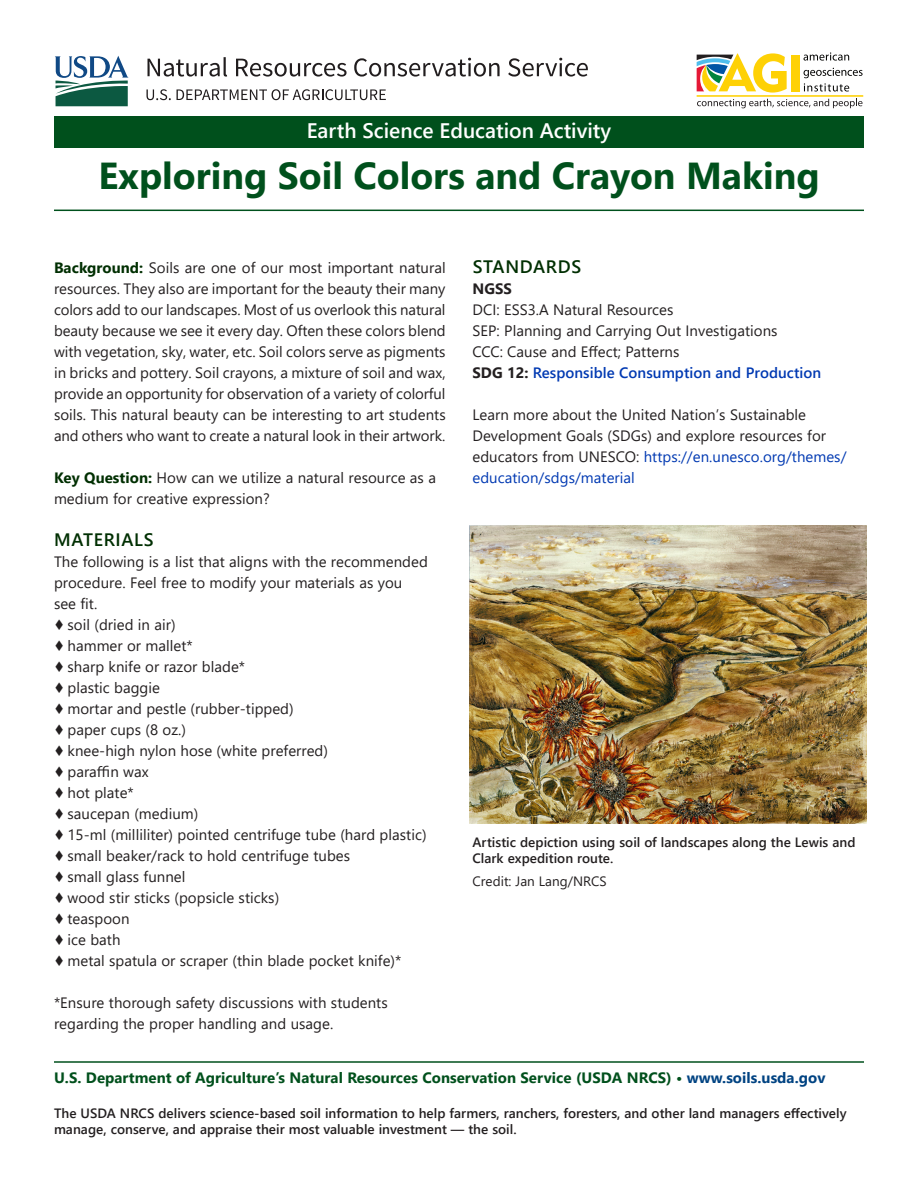
<style>
.page{position:relative;width:918px;height:1188px;background:#fff}
.page>*{position:absolute;margin:0;border:0;box-sizing:border-box;transform-origin:0 0}
.t1{font:700 37.5px "Segoe UI";color:#00501c}
.t2{font:600 21px "Segoe UI";color:#fff}
.t3{font:600 18px "Segoe UI";letter-spacing:.04em;color:#002f02}
.t4{font:15px/21px "Segoe UI";letter-spacing:.005em;color:#231f20}
.t5{font:700 15px "Segoe UI";letter-spacing:.005em;color:#00501c}
.t6{font:700 15px "Segoe UI";color:#231f20}
.t7{font:600 13.5px/16.5px "Segoe UI";letter-spacing:.005em;color:#231f20}
.t8{font:13.5px "Segoe UI";letter-spacing:.005em;color:#231f20}
.s1{font-weight:700;color:#002f02}
.s2{font-weight:700}
.s3{font-weight:600;color:#0039b2}
.s4{color:#0039b2}
.s5{color:#004382}
</style>
<div class="page">
<hr style="left:54px;top:210px;width:810px;height:1px;background:#00501c">
<img style="left:470px;top:525px;width:397px;height:298px">
<svg style="left:148px;top:57px;width:79px;height:20px"></svg>
<svg style="left:236px;top:59px;width:111px;height:18px"></svg>
<svg style="left:354px;top:58px;width:146px;height:19px"></svg>
<svg style="left:508px;top:58px;width:80px;height:19px"></svg>
<svg style="left:146px;top:89px;width:25px;height:11px"></svg>
<svg style="left:177px;top:89px;width:209px;height:11px"></svg>
<svg style="left:55px;top:56px;width:74px;height:50px"></svg>
<svg style="left:804px;top:52px;width:45px;height:9px"></svg>
<svg style="left:804px;top:68px;width:59px;height:24px"></svg>
<svg style="left:697px;top:53px;width:90px;height:40px"></svg>
<div style="left:791px;top:55px;width:8px;height:36px;background:#fed105"></div>
<svg style="left:697px;top:99px;width:166px;height:9px"></svg>
<hr style="left:697px;top:95px;width:166px;height:2px;background:#fed105">
<div style="left:54px;top:116px;width:810px;height:32px;background:#00501c"></div>
<hr style="left:54px;top:1061px;width:810px;height:2px;background:#00501c">
<h2 class="t2" style="left:307px;top:111px;width:306px">Earth Science Education Activity</h2>
<h1 class="t1" style="left:98px;top:141px;width:723px">Exploring Soil Colors and Crayon Making</h1>
<p class="t4" style="left:54px;top:256px;width:393px;text-align:justify"><span class="s1">Background:</span> Soils are one of our most important natural resources. They also are important for the beauty their many colors add to our landscapes. Most of us overlook this natural beauty because we see it every day. Often these colors blend with vegetation, sky, water, etc. Soil colors serve as pigments in bricks and pottery. Soil crayons, a mixture of soil and wax, provide an opportunity for observation of a variety of colorful soils. This natural beauty can be interesting to art students and others who want to create a natural look in their artwork.</p>
<p class="t4" style="left:54px;top:466px;width:384px"><span class="s1">Key Question:</span> How can we utilize a natural resource as a medium for creative expression?</p>
<p class="t3" style="left:54px;top:523px;width:101px">MATERIALS</p>
<p class="t4" style="left:54px;top:550px;width:375px">The following is a list that aligns with the recommended procedure. Feel free to modify your materials as you see fit.<br>♦ soil (dried in air)<br>♦ hammer or mallet*<br>♦ sharp knife or razor blade*<br>♦ plastic baggie<br>♦ mortar and pestle (rubber-tipped)<br>♦ paper cups (8 oz.)<br>♦ knee-high nylon hose (white preferred)<br>♦ paraffin wax<br>♦ hot plate*<br>♦ saucepan (medium)<br>♦ 15-ml (milliliter) pointed centrifuge tube (hard plastic) ♦ small beaker/rack to hold centrifuge tubes<br>♦ small glass funnel<br>♦ wood stir sticks (popsicle sticks)<br>♦ teaspoon<br>♦ ice bath<br>♦ metal spatula or scraper (thin blade pocket knife)*</p>
<p class="t4" style="left:54px;top:991px;width:335px">*Ensure thorough safety discussions with students regarding the proper handling and usage.</p>
<p class="t3" style="left:473px;top:250px;width:110px">STANDARDS</p>
<p class="t6" style="left:472px;top:275px;width:41px">NGSS</p>
<p class="t4" style="left:472px;top:298px;width:350px">DCI: ESS3.A Natural Resources<br>SEP: Planning and Carrying Out Investigations<br>CCC: Cause and Effect; Patterns<br><span class="s2">SDG 12:</span> <span class="s3">Responsible Consumption and Production</span></p>
<p class="t4" style="left:472px;top:403px;width:376px">Learn more about the United Nation’s Sustainable Development Goals (SDGs) and explore resources for educators from UNESCO: <span class="s4">https://en.unesco.org/themes/ education/sdgs/material</span></p>
<p class="t7" style="left:472px;top:832px;width:384px">Artistic depiction using soil of landscapes along the Lewis and<br>Clark expedition route.</p>
<p class="t8" style="left:472px;top:869px;width:136px">Credit: Jan Lang/NRCS</p>
<p class="t5" style="left:54px;top:1064px;width:773px">U.S. Department of Agriculture’s Natural Resources Conservation Service (USDA NRCS) • <span class="s5">www.soils.usda.gov</span></p>
<p class="t7" style="left:54px;top:1103px;width:794px">The USDA NRCS delivers science-based soil information to help farmers, ranchers, foresters, and other land managers effectively manage, conserve, and appraise their most valuable investment — the soil.</p>
</div>
